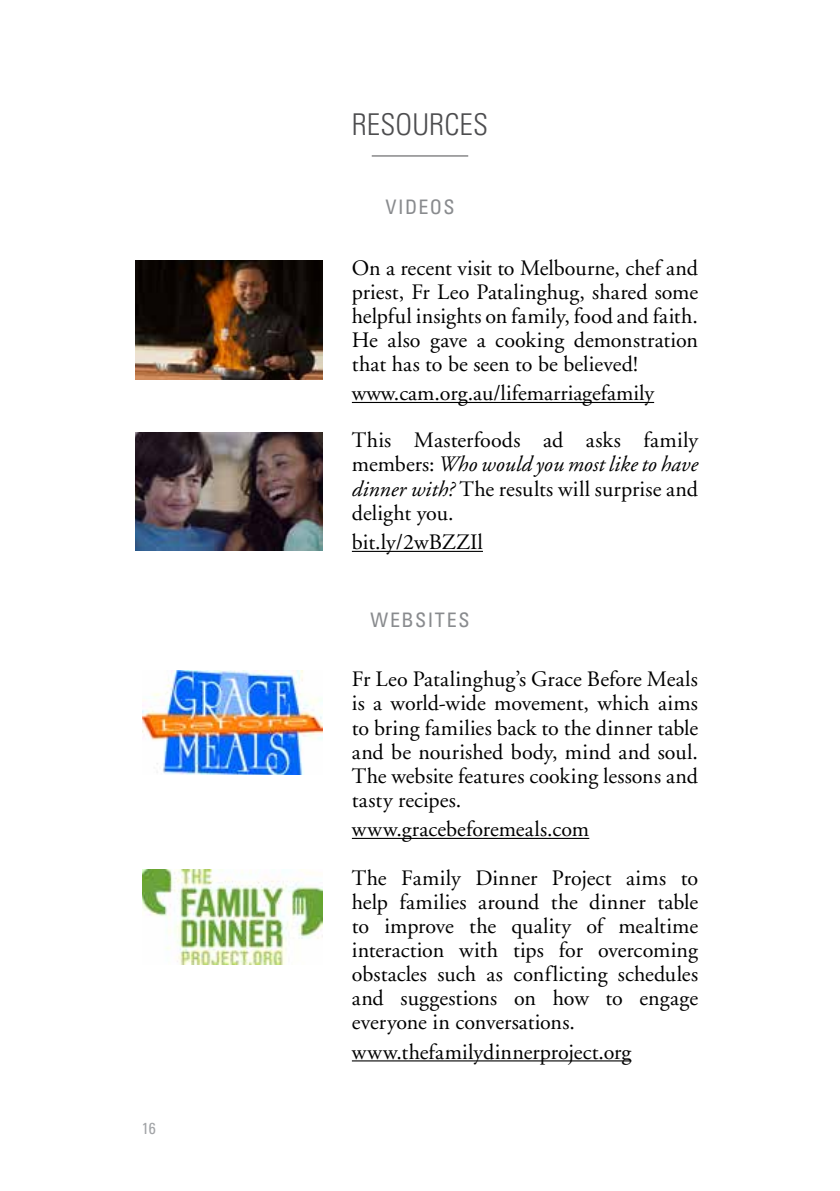
<style>
.page{position:relative;width:840px;height:1191px;background:#fff}
.page>*{position:absolute;margin:0;border:0;box-sizing:border-box;transform-origin:0 0}
.t1{font:300 condensed 30px "Univers LT Std";letter-spacing:.005em;color:#4d4d4f}
.t2{font:22px/24px "Adobe Garamond";letter-spacing:.005em;color:#000;text-align:justify}
.t3{font:condensed 20px "Univers LT Std";letter-spacing:.075em;color:#898b8e}
.t4{font:condensed 16px "Univers LT Std";color:#a2a4a7}
.s1{font-style:italic}
</style>
<div class="page">
<hr style="left:351px;top:402px;width:302px;height:1px;background:#000">
<hr style="left:371px;top:156px;width:97px;height:1px;background:#4d4d4f">
<img style="left:135px;top:260px;width:187px;height:119px">
<img style="left:135px;top:432px;width:188px;height:119px">
<hr style="left:351px;top:551px;width:131px;height:1px;background:#000">
<hr style="left:351px;top:838px;width:238px;height:1px;background:#000">
<hr style="left:351px;top:1060px;width:280px;height:1px;background:#000">
<img style="left:143px;top:870px;width:179px;height:94px">
<img style="left:143px;top:670px;width:180px;height:105px">
<p class="t4" style="left:142px;top:1118px;width:16px">16</p>
<h1 class="t1" style="left:351px;top:107px;width:138px">RESOURCES</h1>
<p class="t3" style="left:385px;top:195px;width:70px">VIDEOS</p>
<p class="t2" style="left:351px;top:256px;width:347px">On a recent visit to Melbourne, chef and priest, Fr Leo Patalinghug, shared some helpful insights on family, food and faith.<br>He also gave a cooking demonstration that has to be seen to be believed!</p>
<p class="t2" style="left:351px;top:382px;width:303px">www.cam.org.au/lifemarriagefamily</p>
<p class="t2" style="left:351px;top:429px;width:347px">This Masterfoods ad asks family members: <span class="s1">Who would you most like to have dinner with?</span> The results will surprise and delight you.</p>
<p class="t2" style="left:351px;top:531px;width:132px">bit.ly/2wBZZIl</p>
<p class="t3" style="left:370px;top:607px;width:101px">WEBSITES</p>
<p class="t2" style="left:351px;top:668px;width:347px">Fr Leo Patalinghug’s Grace Before Meals is a world-wide movement, which aims to bring families back to the dinner table and be nourished body, mind and soul.<br>The website features cooking lessons and tasty recipes.</p>
<p class="t2" style="left:351px;top:818px;width:239px">www.gracebeforemeals.com</p>
<p class="t2" style="left:351px;top:866px;width:347px">The Family Dinner Project aims to help families around the dinner table to improve the quality of mealtime interaction with tips for overcoming obstacles such as conflicting schedules and suggestions on how to engage everyone in conversations.</p>
<p class="t2" style="left:351px;top:1040px;width:281px">www.thefamilydinnerproject.org</p>
</div>
